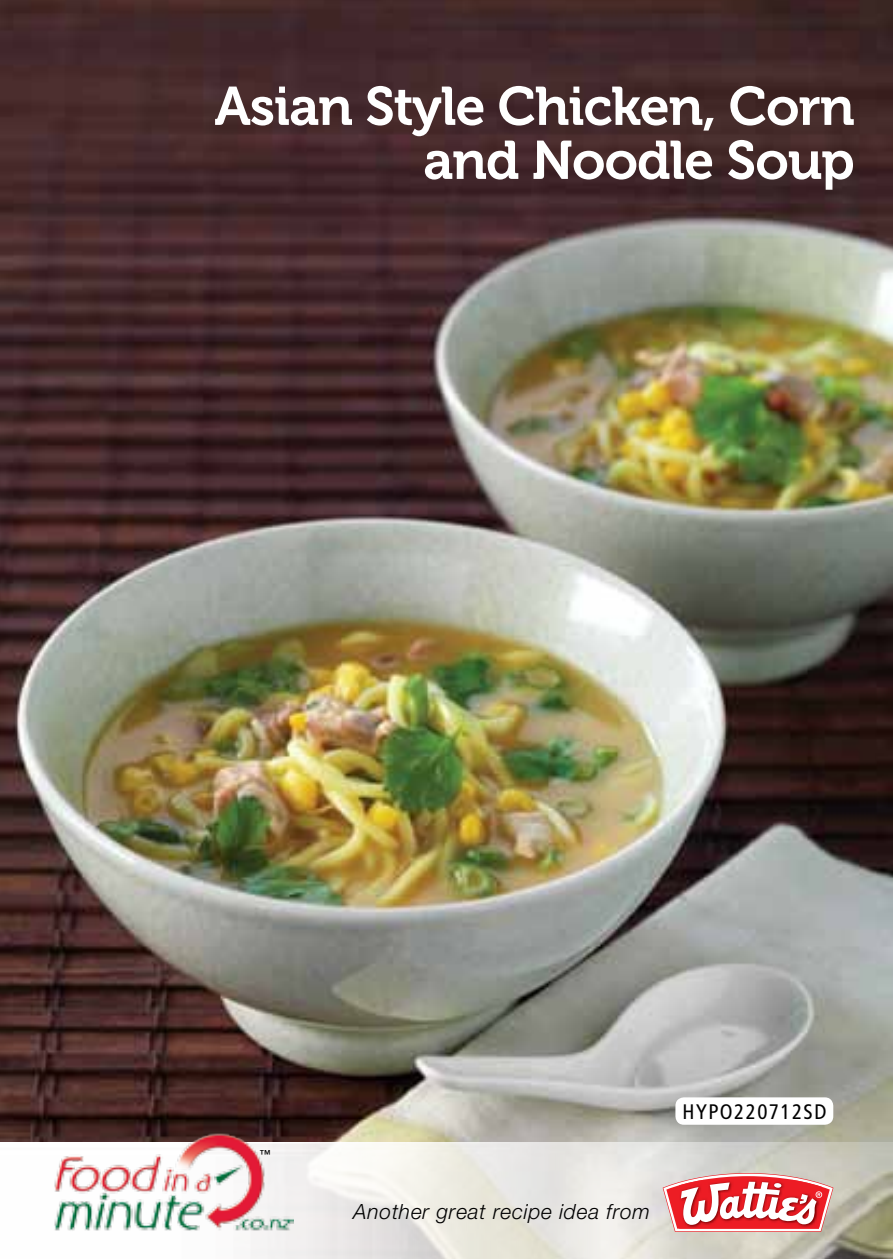
<style>
.page{position:relative;width:893px;height:1259px;background:#fff}
.page>*{position:absolute;margin:0;border:0;box-sizing:border-box;transform-origin:0 0}
.t1{font:54px/54px "Museo 700";letter-spacing:-.02em;color:#fff;text-align:right}
.t2{font:italic 300 21px "Helvetica Neue";letter-spacing:.035em;color:#000}
.t3{font:condensed 21px "Frutiger";letter-spacing:.07em;color:#000}
.t4{font:500 11.1px "Helvetica Neue";color:#000}
</style>
<div class="page">
<img style="left:0;top:0;width:893px;height:1142px">
<img style="left:251px;top:1142px;width:642px;height:117px">
<img style="left:53px;top:1131px;width:240px;height:100px">
<svg style="left:663px;top:1173px;width:170px;height:58px"></svg>
<div style="left:675px;top:1097px;width:158px;height:27px;background:#fff;border-radius:9px"></div>
<p class="t1" style="left:214px;top:80px;width:642px">Asian Style Chicken, Corn and Noodle Soup</p>
<p class="t4" style="left:259px;top:1147px;width:13px">™</p>
<p class="t2" style="left:354px;top:1199px;width:298px">Another great recipe idea from</p>
<p class="t3" style="left:682px;top:1099px;width:145px">HYPO220712SD</p>
</div>
